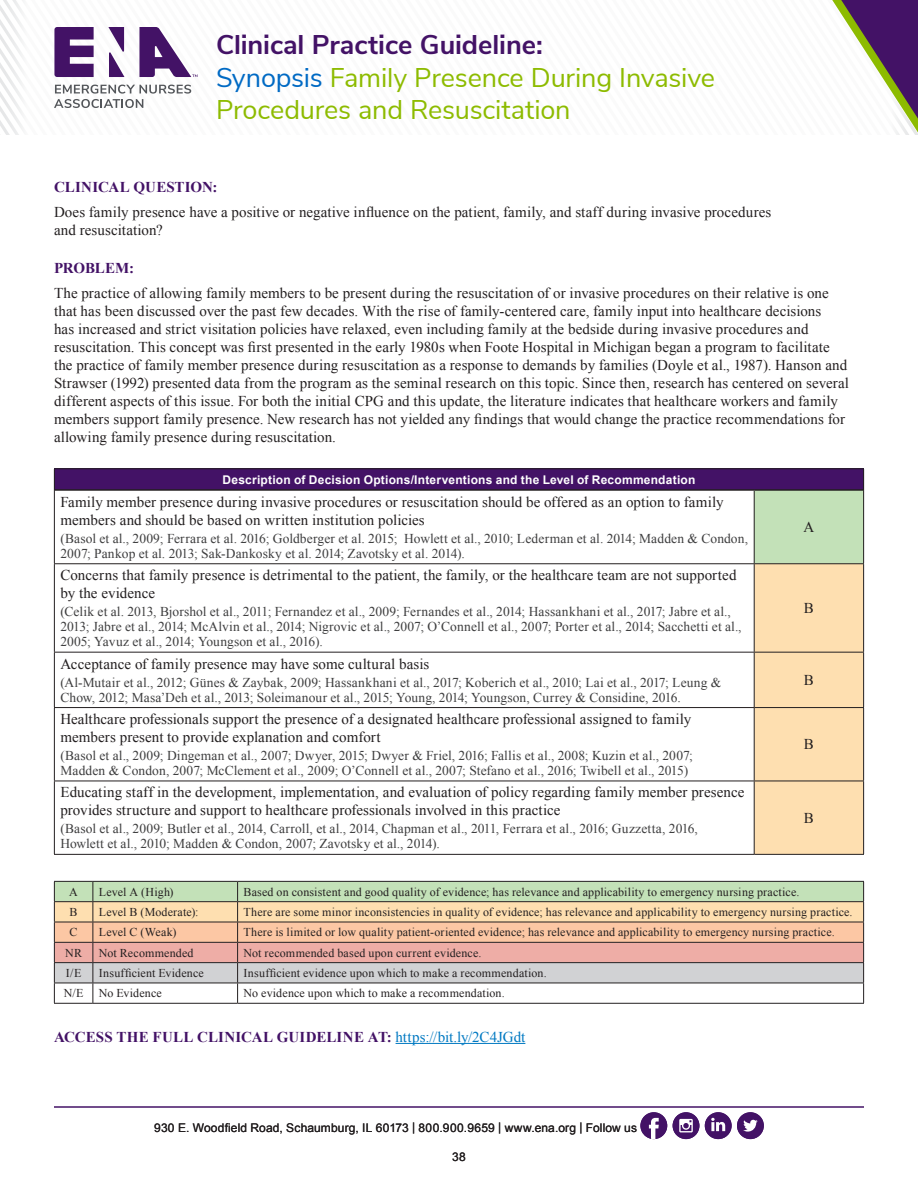
<style>
.page{position:relative;width:918px;height:1188px;background:#fff}
.page>*{position:absolute;margin:0;border:0;box-sizing:border-box;transform-origin:0 0}
.t1{font:27px/32.4px "Nunito Sans";letter-spacing:-.005em;color:#8dbb00}
.Body{font:15px/18px "Times New Roman";letter-spacing:.005em;color:#231f20}
.Subeading{font:700 15px "Times New Roman";letter-spacing:.005em;color:#431266}
.TABLE_-_Body{font:13.5px/15px "Times New Roman";letter-spacing:.005em;color:#3e3e3f}
.TABLE_-_Body-2{font:12px "Times New Roman";letter-spacing:.015em;color:#231f20}
.t2{font:12px "Arial";letter-spacing:.015em;color:#231f20}
.TABLE_-_Header_Row{font:700 12px "Arial";letter-spacing:.015em;color:#fff}
.s1{font-weight:700;color:#431266}
.s2{color:#006ac4}
.s3{font-weight:400;color:#0079c2}
</style>
<div class="page">
<svg style="left:0;top:0;width:918px;height:135px"></svg>
<hr style="left:54px;top:1107px;width:810px;height:1px;background:#431266">
<svg style="left:640px;top:1112px;width:27px;height:27px"></svg>
<div style="left:673px;top:1112px;width:26px;height:27px;background:#431266;border-radius:50%"></div>
<svg style="left:679px;top:1119px;width:14px;height:13px"></svg>
<div style="left:705px;top:1112px;width:27px;height:27px;background:#431266;border-radius:50%"></div>
<svg style="left:711px;top:1118px;width:14px;height:13px"></svg>
<div style="left:737px;top:1112px;width:27px;height:27px;background:#431266;border-radius:50%"></div>
<svg style="left:743px;top:1120px;width:15px;height:12px"></svg>
<div style="left:54px;top:469px;width:810px;height:21px;background:#431266"></div>
<div style="left:754px;top:490px;width:110px;height:74px;background:#c3e1b8"></div>
<div style="left:755px;top:564px;width:108px;height:290px;background:#fedfb0"></div>
<hr style="left:54px;top:468px;width:700px;height:1px;background:#231f20">
<svg style="left:54px;top:469px;width:1px;height:21px"></svg>
<hr style="left:754px;top:468px;width:110px;height:1px;background:#231f20">
<svg style="left:863px;top:469px;width:1px;height:21px"></svg>
<hr style="left:54px;top:490px;width:1px;height:73px;background:#231f20">
<hr style="left:754px;top:491px;width:1px;height:72px;background:#231f20">
<hr style="left:863px;top:490px;width:1px;height:73px;background:#231f20">
<hr style="left:54px;top:563px;width:700px;height:1px;background:#231f20">
<hr style="left:54px;top:564px;width:1px;height:88px;background:#231f20">
<hr style="left:754px;top:563px;width:110px;height:1px;background:#231f20">
<hr style="left:754px;top:564px;width:1px;height:88px;background:#231f20">
<hr style="left:863px;top:564px;width:1px;height:88px;background:#231f20">
<hr style="left:54px;top:652px;width:700px;height:1px;background:#231f20">
<hr style="left:54px;top:653px;width:1px;height:54px;background:#231f20">
<hr style="left:754px;top:652px;width:110px;height:1px;background:#231f20">
<hr style="left:754px;top:653px;width:1px;height:54px;background:#231f20">
<hr style="left:863px;top:653px;width:1px;height:54px;background:#231f20">
<hr style="left:54px;top:707px;width:700px;height:1px;background:#231f20">
<hr style="left:54px;top:708px;width:1px;height:73px;background:#231f20">
<hr style="left:754px;top:707px;width:110px;height:1px;background:#231f20">
<hr style="left:754px;top:708px;width:1px;height:73px;background:#231f20">
<hr style="left:863px;top:708px;width:1px;height:73px;background:#231f20">
<hr style="left:54px;top:781px;width:700px;height:1px;background:#231f20">
<hr style="left:54px;top:781px;width:1px;height:73px;background:#231f20">
<hr style="left:754px;top:781px;width:110px;height:1px;background:#231f20">
<hr style="left:754px;top:781px;width:1px;height:73px;background:#231f20">
<hr style="left:863px;top:781px;width:1px;height:73px;background:#231f20">
<hr style="left:54px;top:854px;width:700px;height:1px;background:#231f20">
<hr style="left:754px;top:854px;width:110px;height:1px;background:#231f20">
<hr style="left:55px;top:489px;width:699px;height:2px;background:#231f20">
<hr style="left:754px;top:489px;width:109px;height:2px;background:#231f20">
<svg style="left:54px;top:881px;width:810px;height:122px;background:#decbb7"></svg>
<hr style="left:54px;top:1003px;width:39px;height:1px;background:#231f20">
<hr style="left:93px;top:1003px;width:145px;height:1px;background:#231f20">
<hr style="left:238px;top:1003px;width:626px;height:1px;background:#231f20">
<hr style="left:396px;top:1043px;width:129px;height:1px;background:#0079c2">
<h1 class="t1" style="left:216px;top:27px;width:501px"><span class="s1">Clinical Practice Guideline:<br></span><span class="s2">Synopsis</span> Family Presence During Invasive<br>Procedures and Resuscitation</h1>
<h1 class="t1" style="left:216px;top:59px;width:529px">Family Presence During Invasive Procedures and Resuscitationn</h1>
<p class="Subeading" style="left:54px;top:177px;width:165px">CLINICAL QUESTION:</p>
<p class="Body" style="left:54px;top:203px;width:719px">Does family presence have a positive or negative influence on the patient, family, and staff during invasive procedures and resuscitation?</p>
<p class="Subeading" style="left:54px;top:258px;width:82px">PROBLEM:</p>
<p class="Body" style="left:54px;top:284px;width:797px">The practice of allowing family members to be present during the resuscitation of or invasive procedures on their relative is one that has been discussed over the past few decades. With the rise of family-centered care, family input into healthcare decisions<br>has increased and strict visitation policies have relaxed, even including family at the bedside during invasive procedures and resuscitation. This concept was first presented in the early 1980s when Foote Hospital in Michigan began a program to facilitate the practice of family member presence during resuscitation as a response to demands by families (Doyle et al., 1987). Hanson and Strawser (1992) presented data from the program as the seminal research on this topic. Since then, research has centered on several different aspects of this issue. For both the initial CPG and this update, the literature indicates that healthcare workers and family members support family presence. New research has not yielded any findings that would change the practice recommendations for allowing family presence during resuscitation.</p>
<p class="TABLE_-_Header_Row" style="left:223px;top:472px;width:474px">Description of Decision Options/Interventions and the Level of Recommendation</p>
<p class="Body" style="left:60px;top:493px;width:665px">Family member presence during invasive procedures or resuscitation should be offered as an option to family members and should be based on written institution policies</p>
<p class="TABLE_-_Body" style="left:60px;top:531px;width:689px">(Basol et al., 2009; Ferrara et al. 2016; Goldberger et al. 2015; Howlett et al., 2010; Lederman et al. 2014; Madden &amp; Condon,<br>2007; Pankop et al. 2013; Sak-Dankosky et al. 2014; Zavotsky et al. 2014).</p>
<p class="Body" style="left:803px;top:518px;width:12px">A</p>
<p class="Body" style="left:60px;top:566px;width:678px">Concerns that family presence is detrimental to the patient, the family, or the healthcare team are not supported by the evidence</p>
<p class="TABLE_-_Body" style="left:60px;top:604px;width:683px">(Celik et al. 2013, Bjorshol et al., 2011; Fernandez et al., 2009; Fernandes et al., 2014; Hassankhani et al., 2017; Jabre et al.,<br>2013; Jabre et al., 2014; McAlvin et al., 2014; Nigrovic et al., 2007; O’Connell et al., 2007; Porter et al., 2014; Sacchetti et al.,<br>2005; Yavuz et al., 2014; Youngson et al., 2016).</p>
<p class="Body" style="left:804px;top:599px;width:12px">B</p>
<p class="Body" style="left:60px;top:654px;width:371px">Acceptance of family presence may have some cultural basis</p>
<p class="TABLE_-_Body" style="left:60px;top:674px;width:662px">(Al-Mutair et al., 2012; Günes &amp; Zaybak, 2009; Hassankhani et al., 2017; Koberich et al., 2010; Lai et al., 2017; Leung &amp;<br>Chow, 2012; Masa’Deh et al., 2013; Soleimanour et al., 2015; Young, 2014; Youngson, Currey &amp; Considine, 2016.</p>
<p class="Body" style="left:804px;top:671px;width:12px">B</p>
<p class="Body" style="left:60px;top:710px;width:632px">Healthcare professionals support the presence of a designated healthcare professional assigned to family members present to provide explanation and comfort</p>
<p class="TABLE_-_Body" style="left:60px;top:748px;width:634px">(Basol et al., 2009; Dingeman et al., 2007; Dwyer, 2015; Dwyer &amp; Friel, 2016; Fallis et al., 2008; Kuzin et al., 2007;<br>Madden &amp; Condon, 2007; McClement et al., 2009; O’Connell et al., 2007; Stefano et al., 2016; Twibell et al., 2015)</p>
<p class="Body" style="left:804px;top:735px;width:12px">B</p>
<p class="Body" style="left:60px;top:783px;width:686px">Educating staff in the development, implementation, and evaluation of policy regarding family member presence provides structure and support to healthcare professionals involved in this practice</p>
<p class="TABLE_-_Body" style="left:60px;top:821px;width:639px">(Basol et al., 2009; Butler et al., 2014, Carroll, et al., 2014, Chapman et al., 2011, Ferrara et al., 2016; Guzzetta, 2016,<br>Howlett et al., 2010; Madden &amp; Condon, 2007; Zavotsky et al., 2014).</p>
<p class="Body" style="left:804px;top:809px;width:12px">B</p>
<p class="TABLE_-_Body-2" style="left:69px;top:884px;width:10px">A</p>
<p class="TABLE_-_Body-2" style="left:99px;top:884px;width:76px">Level A (High)</p>
<p class="TABLE_-_Body-2" style="left:244px;top:884px;width:557px">Based on consistent and good quality of evidence; has relevance and applicability to emergency nursing practice.</p>
<p class="TABLE_-_Body-2" style="left:70px;top:904px;width:10px">B</p>
<p class="TABLE_-_Body-2" style="left:99px;top:904px;width:101px">Level B (Moderate):</p>
<p class="TABLE_-_Body-2" style="left:244px;top:904px;width:610px">There are some minor inconsistencies in quality of evidence; has relevance and applicability to emergency nursing practice.</p>
<p class="TABLE_-_Body-2" style="left:70px;top:924px;width:10px">C</p>
<p class="TABLE_-_Body-2" style="left:99px;top:924px;width:79px">Level C (Weak)</p>
<p class="TABLE_-_Body-2" style="left:244px;top:924px;width:593px">There is limited or low quality patient-oriented evidence; has relevance and applicability to emergency nursing practice.</p>
<p class="TABLE_-_Body-2" style="left:65px;top:945px;width:19px">NR</p>
<p class="TABLE_-_Body-2" style="left:99px;top:945px;width:96px">Not Recommended</p>
<p class="TABLE_-_Body-2" style="left:244px;top:945px;width:239px">Not recommended based upon current evidence.</p>
<p class="TABLE_-_Body-2" style="left:66px;top:965px;width:17px">I/E</p>
<p class="TABLE_-_Body-2" style="left:99px;top:965px;width:106px">Insufficient Evidence</p>
<p class="TABLE_-_Body-2" style="left:244px;top:965px;width:305px">Insufficient evidence upon which to make a recommendation.</p>
<p class="TABLE_-_Body-2" style="left:64px;top:985px;width:21px">N/E</p>
<p class="TABLE_-_Body-2" style="left:99px;top:985px;width:65px">No Evidence</p>
<p class="TABLE_-_Body-2" style="left:244px;top:985px;width:263px">No evidence upon which to make a recommendation.</p>
<p class="Subeading" style="left:54px;top:1026px;width:473px">ACCESS THE FULL CLINICAL GUIDELINE AT: <span class="s3">https://bit.ly/2C4JGdt</span></p>
<p class="t2" style="left:154px;top:1120px;width:484px">930 E. Woodfield Road, Schaumburg, IL 60173 | 800.900.9659 | www.ena.org | Follow us</p>
<p class="t2" style="left:452px;top:1149px;width:15px">38</p>
</div>
